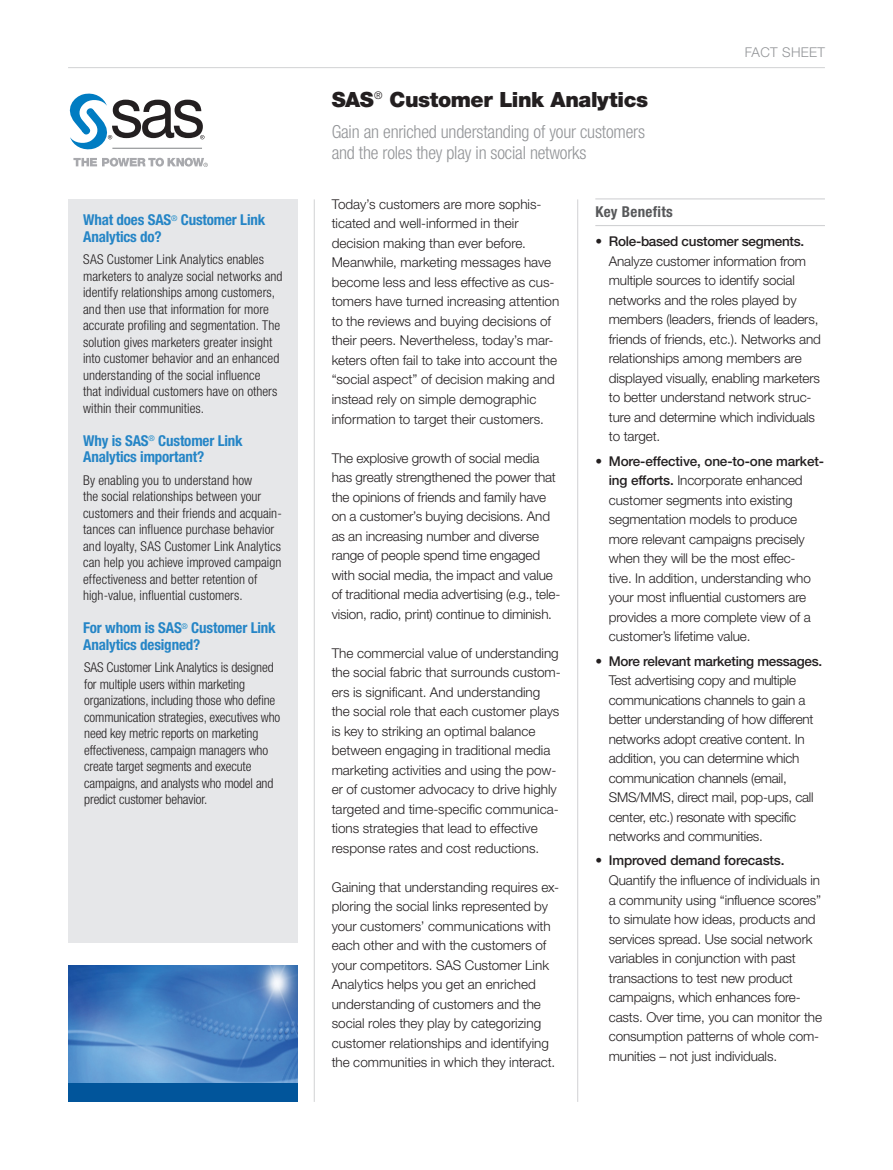
<style>
.page{position:relative;width:893px;height:1170px;background:#fff}
.page>*{position:absolute;margin:0;border:0;box-sizing:border-box;transform-origin:0 0}
.Headline__Page_1{font:900 21px "Helvetica Neue LT Std";letter-spacing:-.02em;color:#231f20}
.kicker_after_Headl{font:300 condensed 18px/21px "Helvetica Neue LT Std";letter-spacing:-.01em;color:#939598}
.Sidebar_Subhd_1__Blu{font:700 condensed 15px/16.5px "Helvetica Neue LT Std";letter-spacing:-.01em;color:#2585c6}
.Subhd1__body_black{font:700 condensed 15px "Helvetica Neue LT Std";letter-spacing:.02em;color:#57585a}
.Body{font:300 13.5px/19.5px "Helvetica Neue LT Std";color:#231f20}
.Bullet_lists__Body{font:300 13.5px/19.5px "Helvetica Neue LT Std";letter-spacing:-.01em;color:#231f20}
.Sidebar_body_text{font:300 condensed 13.5px/16.5px "Helvetica Neue LT Std";letter-spacing:.005em;color:#231f20}
.Sidebar_Bullet_list{font:300 condensed 13.5px/16.5px "Helvetica Neue LT Std";letter-spacing:-.01em;color:#231f20}
.t1{font:300 13.5px "Helvetica Neue LT Std";letter-spacing:.02em;color:#939598}
.s1{font-weight:500}
</style>
<div class="page">
<hr style="left:68px;top:67px;width:757px;height:1px;background:#d1d2d4">
<hr style="left:314px;top:199px;width:1px;height:902px;background:#d1d2d4">
<hr style="left:577px;top:199px;width:1px;height:902px;background:#d1d2d4">
<div style="left:68px;top:199px;width:230px;height:743px;background:#e6e7e9"></div>
<img style="left:68px;top:965px;width:230px;height:117px">
<div style="left:68px;top:1082px;width:230px;height:19px;background:#01559b"></div>
<hr style="left:595px;top:198px;width:230px;height:1px;background:#d1d2d4">
<hr style="left:595px;top:225px;width:230px;height:1px;background:#d1d2d4">
<svg style="left:73px;top:158px;width:135px;height:9px"></svg>
<svg style="left:69px;top:93px;width:136px;height:57px"></svg>
<hr style="left:112px;top:148px;width:90px;height:1px;background:#808285">
<p class="Sidebar_Subhd_1__Blu" style="left:83px;top:211px;width:184px">What does SAS<sup>®</sup> Customer Link<br>Analytics do?</p>
<p class="Sidebar_body_text" style="left:83px;top:251px;width:201px">SAS Customer Link Analytics enables marketers to analyze social networks and identify relationships among customers, and then use that information for more accurate profiling and segmentation. The solution gives marketers greater insight into customer behavior and an enhanced understanding of the social influence<br>that individual customers have on others within their communities.</p>
<p class="Sidebar_Subhd_1__Blu" style="left:83px;top:432px;width:161px">Why is SAS<sup>®</sup> Customer Link<br>Analytics important?</p>
<p class="Sidebar_body_text" style="left:83px;top:471px;width:200px">By enabling you to understand how<br>the social relationships between your customers and their friends and acquain&shy;tances can influence purchase behavior and loyalty, SAS Customer Link Analytics can help you achieve improved campaign effectiveness and better retention of high-value, influential customers.</p>
<p class="Sidebar_Subhd_1__Blu" style="left:83px;top:619px;width:194px">For whom is SAS<sup>®</sup> Customer Link<br>Analytics designed?</p>
<p class="Sidebar_Bullet_list" style="left:84px;top:659px;width:198px">SAS Customer Link Analytics is designed for multiple users within marketing organizations, including those who define communication strategies, executives who need key metric reports on marketing effectiveness, campaign managers who create target segments and execute campaigns, and analysts who model and predict customer behavior.</p>
<p class="t1" style="left:745px;top:44px;width:82px">FACT SHEET</p>
<p class="Headline__Page_1" style="left:332px;top:87px;width:318px">SAS<sup>®</sup> Customer Link Analytics</p>
<p class="kicker_after_Headl" style="left:332px;top:121px;width:315px">Gain an enriched understanding of your customers and the roles they play in social networks</p>
<p class="Body" style="left:332px;top:194px;width:229px">Today’s customers are more sophis&shy;ticated and well-informed in their decision making than ever before.<br>Meanwhile, marketing messages have become less and less effective as cus&shy;tomers have turned increasing attention to the reviews and buying decisions of their peers. Nevertheless, today’s mar&shy;keters often fail to take into account the “social aspect” of decision making and instead rely on simple demographic information to target their customers.</p>
<p class="Body" style="left:332px;top:447px;width:230px">The explosive growth of social media has greatly strengthened the power that the opinions of friends and family have on a customer’s buying decisions. And as an increasing number and diverse range of people spend time engaged with social media, the impact and value of traditional media advertising (e.g., tele&shy;vision, radio, print) continue to diminish.</p>
<p class="Body" style="left:332px;top:642px;width:231px">The commercial value of understanding the social fabric that surrounds custom&shy;ers is significant. And understanding the social role that each customer plays is key to striking an optimal balance between engaging in traditional media marketing activities and using the pow&shy;er of customer advocacy to drive highly targeted and time-specific communica&shy;tions strategies that lead to effective response rates and cost reductions.</p>
<p class="Body" style="left:332px;top:876px;width:229px">Gaining that understanding requires ex&shy;ploring the social links represented by your customers’ communications with each other and with the customers of your competitors. SAS Customer Link Analytics helps you get an enriched understanding of customers and the social roles they play by categorizing customer relationships and identifying the communities in which they interact.</p>
<p class="Subhd1__body_black" style="left:595px;top:203px;width:79px">Key Benefits</p>
<p class="Bullet_lists__Body" style="left:609px;top:231px;width:214px;text-indent:-14px">• <span class="s1">Role-based customer segments.<br></span>Analyze customer information from multiple sources to identify social networks and the roles played by members (leaders, friends of leaders, friends of friends, etc.). Networks and relationships among members are displayed visually, enabling marketers to better understand network struc&shy;ture and determine which individuals to target.</p>
<p class="Bullet_lists__Body" style="left:609px;top:450px;width:217px;text-indent:-14px"><span class="s1">• More-effective, one-to-one market&shy;ing efforts.</span> Incorporate enhanced customer segments into existing segmentation models to produce more relevant campaigns precisely when they will be the most effec-<br>tive. In addition, understanding who your most influential customers are provides a more complete view of a customer’s lifetime value.</p>
<p class="Bullet_lists__Body" style="left:609px;top:650px;width:215px;text-indent:-14px">• <span class="s1">More relevant marketing messages.<br></span>Test advertising copy and multiple communications channels to gain a better understanding of how different networks adopt creative content. In addition, you can determine which communication channels (email, SMS/MMS, direct mail, pop-ups, call center, etc.) resonate with specific networks and communities.</p>
<p class="Bullet_lists__Body" style="left:609px;top:850px;width:215px;text-indent:-14px">• <span class="s1">Improved demand forecasts.<br></span>Quantify the influence of individuals in a community using “influence scores” to simulate how ideas, products and services spread. Use social network variables in conjunction with past transactions to test new product campaigns, which enhances fore&shy;casts. Over time, you can monitor the consumption patterns of whole com&shy;munities – not just individuals.</p>
</div>
